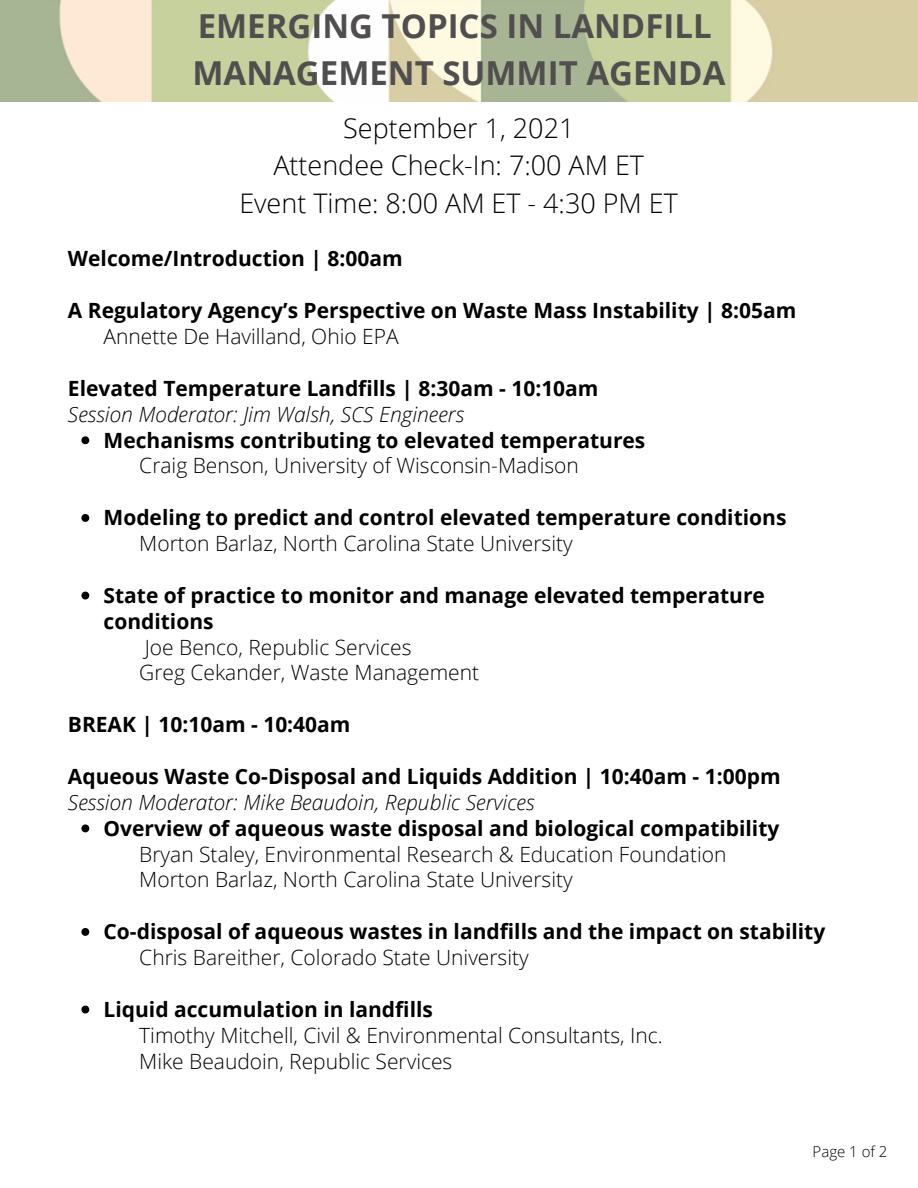
<style>
.page{position:relative;width:918px;height:1188px;background:#fff}
.page>*{position:absolute;margin:0;border:0;box-sizing:border-box;transform-origin:0 0}
.t1{font:700 33px "Open Sans";color:#504e4e}
.t2{font:300 27px "Open Sans";color:#000}
.t3{font:700 21px/25.8px "Open Sans";color:#000}
.t4{font:300 21px "Open Sans";color:#000}
.t5{font:italic 300 21px "Open Sans";color:#000}
.t6{font:300 15px "Open Sans";color:#000}
</style>
<div class="page">
<img style="left:0;top:0;width:918px;height:101px">
<svg style="left:81px;top:436px;width:8px;height:8px"></svg>
<svg style="left:81px;top:514px;width:8px;height:8px"></svg>
<svg style="left:81px;top:592px;width:8px;height:7px"></svg>
<svg style="left:81px;top:824px;width:8px;height:8px"></svg>
<svg style="left:81px;top:928px;width:8px;height:8px"></svg>
<svg style="left:81px;top:1006px;width:8px;height:7px"></svg>
<p class="t1" style="left:198px;top:3px;width:515px">EMERGING TOPICS IN LANDFILL</p>
<p class="t1" style="left:193px;top:49px;width:534px">MANAGEMENT SUMMIT AGENDA</p>
<p class="t2" style="left:343px;top:109px;width:233px">September 1, 2021</p>
<p class="t2" style="left:273px;top:147px;width:372px">Attendee Check-In: 7:00 AM ET</p>
<p class="t2" style="left:239px;top:184px;width:440px">Event Time: 8:00 AM ET - 4:30 PM ET</p>
<p class="t3" style="left:68px;top:245px;width:336px">Welcome/Introduction | 8:00am</p>
<p class="t3" style="left:68px;top:297px;width:730px">A Regulatory Agency’s Perspective on Waste Mass Instability | 8:05am</p>
<p class="t4" style="left:104px;top:322px;width:297px">Annette De Havilland, Ohio EPA</p>
<p class="t3" style="left:68px;top:375px;width:532px">Elevated Temperature Landfills | 8:30am - 10:10am</p>
<p class="t5" style="left:68px;top:399px;width:398px">Session Moderator: Jim Walsh, SCS Engineers</p>
<p class="t4" style="left:139px;top:451px;width:441px">Craig Benson, University of Wisconsin-Madison</p>
<p class="t3" style="left:104px;top:427px;width:543px">Mechanisms contributing to elevated temperatures</p>
<p class="t3" style="left:104px;top:504px;width:684px">Modeling to predict and control elevated temperature conditions</p>
<p class="t4" style="left:139px;top:529px;width:435px">Morton Barlaz, North Carolina State University</p>
<p class="t3" style="left:104px;top:582px;width:663px">State of practice to monitor and manage elevated temperature conditions</p>
<p class="t4" style="left:145px;top:632px;width:268px">Joe Benco, Republic Services</p>
<p class="t4" style="left:139px;top:658px;width:341px">Greg Cekander, Waste Management</p>
<p class="t3" style="left:68px;top:711px;width:284px">BREAK | 10:10am - 10:40am</p>
<p class="t3" style="left:68px;top:763px;width:714px">Aqueous Waste Co-Disposal and Liquids Addition | 10:40am - 1:00pm</p>
<p class="t5" style="left:68px;top:787px;width:468px">Session Moderator: Mike Beaudoin, Republic Services</p>
<p class="t4" style="left:139px;top:839px;width:589px">Bryan Staley, Environmental Research &amp; Education Foundation</p>
<p class="t4" style="left:139px;top:865px;width:435px">Morton Barlaz, North Carolina State University</p>
<p class="t3" style="left:104px;top:815px;width:677px">Overview of aqueous waste disposal and biological compatibility</p>
<p class="t3" style="left:104px;top:918px;width:723px">Co-disposal of aqueous wastes in landfills and the impact on stability</p>
<p class="t4" style="left:139px;top:943px;width:391px">Chris Bareither, Colorado State University</p>
<p class="t3" style="left:104px;top:996px;width:331px">Liquid accumulation in landfills</p>
<p class="t4" style="left:139px;top:1020px;width:525px">Timothy Mitchell, Civil &amp; Environmental Consultants, Inc.</p>
<p class="t4" style="left:139px;top:1046px;width:315px">Mike Beaudoin, Republic Services</p>
<p class="t6" style="left:813px;top:1141px;width:76px">Page 1 of 2</p>
</div>
